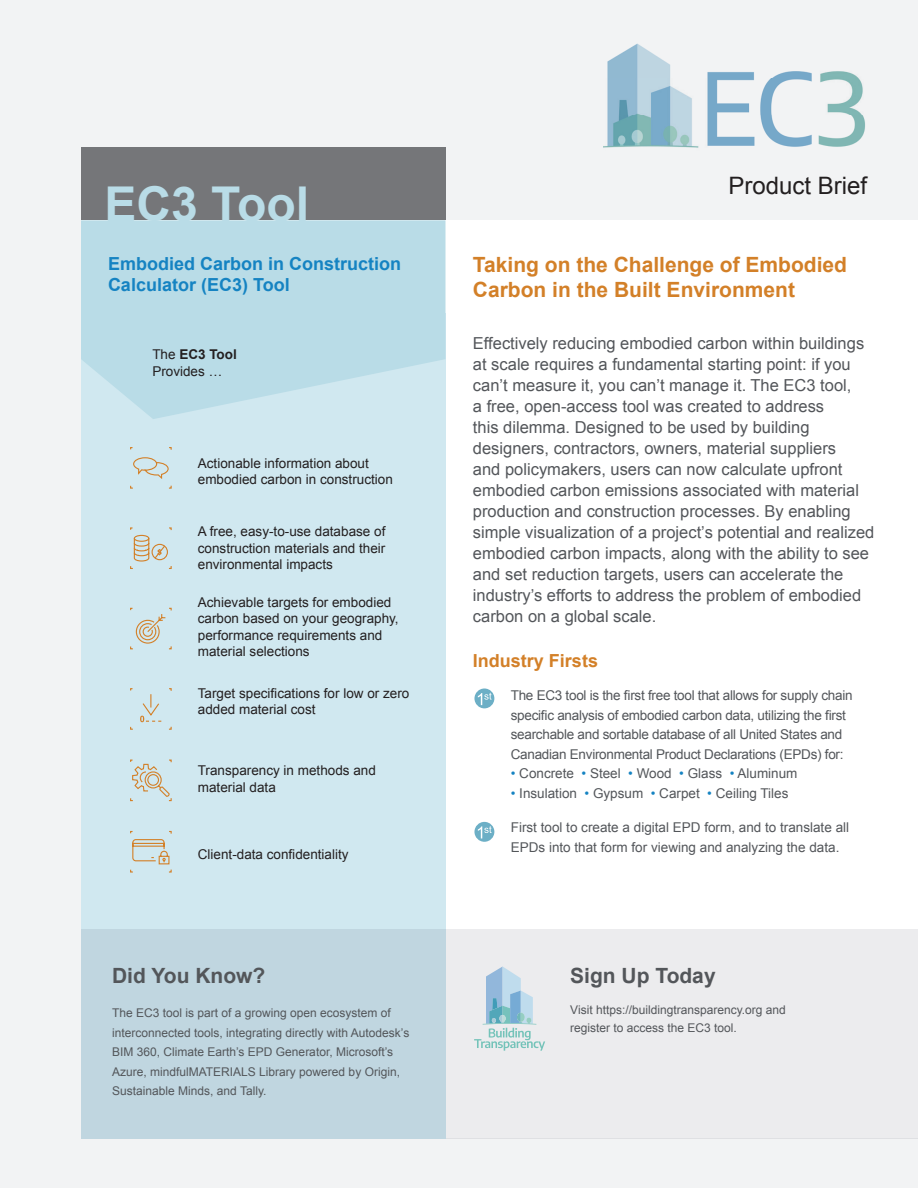
<style>
.page{position:relative;width:918px;height:1188px;background:#f2f3f4}
.page>*{position:absolute;margin:0;border:0;box-sizing:border-box;transform-origin:0 0}
.t1{font:700 48px "Arial";color:#b9dce7}
.t2{font:24px "Arial";color:#231f20}
.Orange_Subhead{font:700 21px/25.2px "Arial";color:#d38028}
.t3{font:700 21px "Arial";color:#53565a}
.t4{font:700 18px/21.6px "Arial";color:#1583c2}
.Orange_Subhead-2{font:700 18px "Arial";color:#d38028}
.Intro_text{font:16.5px/21px "Arial";color:#53565a}
.t5{font:13.5px/16.5px "Arial";color:#231f20}
.Bullet_1{font:13.5px/19.5px "Arial";letter-spacing:-.02em;color:#53565a}
.Bullet_1-2{font:13.5px/19.5px "Arial";color:#53565a}
.t6{font:12px/19.5px "Arial";color:#53565a}
.s1{font-weight:700}
.s2{color:#1583c2}
</style>
<div class="page">
<div style="left:81px;top:220px;width:837px;height:918px;background:#fff"></div>
<div style="left:81px;top:313px;width:365px;height:825px;background:#d0e8f0"></div>
<svg style="left:81px;top:220px;width:365px;height:199px;fill:#b9dce7"></svg>
<div style="left:81px;top:147px;width:365px;height:73px;background:#757679"></div>
<img style="left:604px;top:43px;width:261px;height:105px">
<svg style="left:81px;top:929px;width:837px;height:209px;background:#d8e2e7"></svg>
<svg style="left:474px;top:966px;width:71px;height:85px;background:#c5dae3"></svg>
<svg style="left:130px;top:447px;width:42px;height:42px"></svg>
<svg style="left:130px;top:527px;width:42px;height:42px"></svg>
<svg style="left:130px;top:607px;width:42px;height:43px"></svg>
<svg style="left:130px;top:688px;width:42px;height:42px"></svg>
<svg style="left:130px;top:759px;width:42px;height:43px"></svg>
<svg style="left:130px;top:830px;width:42px;height:43px"></svg>
<div style="left:474px;top:689px;width:20px;height:19px;background:#6cafc6;border-radius:50%"></div>
<svg style="left:478px;top:693px;width:14px;height:12px"></svg>
<svg style="left:474px;top:822px;width:20px;height:20px"></svg>
<svg style="left:478px;top:826px;width:14px;height:12px"></svg>
<h1 class="t1" style="left:105px;top:172px;width:206px">EC3 Tool</h1>
<p class="t4" style="left:108px;top:253px;width:295px">Embodied Carbon in Construction<br>Calculator (EC3) Tool</p>
<p class="t5" style="left:152px;top:346px;width:86px">The <span class="s1">EC3 Tool<br></span>Provides …</p>
<p class="t5" style="left:198px;top:455px;width:197px">Actionable information about embodied carbon in construction</p>
<p class="t5" style="left:198px;top:523px;width:189px;text-align:justify">A free, easy-to-use database of construction materials and their environmental impacts</p>
<p class="t5" style="left:198px;top:594px;width:202px">Achievable targets for embodied carbon based on your geography, performance requirements and material selections</p>
<p class="t5" style="left:198px;top:685px;width:213px">Target specifications for low or zero added material cost</p>
<p class="t5" style="left:198px;top:762px;width:180px">Transparency in methods and material data</p>
<p class="t5" style="left:198px;top:846px;width:152px">Client-data confidentiality</p>
<p class="t3" style="left:112px;top:962px;width:155px">Did You Know?</p>
<p class="t6" style="left:112px;top:1003px;width:299px">The EC3 tool is part of a growing open ecosystem of interconnected tools, integrating directly with Autodesk’s BIM 360, Climate Earth’s EPD Generator, Microsoft’s Azure, mindfulMATERIALS Library powered by Origin, Sustainable Minds, and Tally.</p>
<h2 class="t2" style="left:729px;top:170px;width:140px">Product Brief</h2>
<p class="Orange_Subhead" style="left:473px;top:253px;width:376px">Taking on the Challenge of Embodied<br>Carbon in the Built Environment</p>
<p class="Intro_text" style="left:473px;top:333px;width:403px">Effectively reducing embodied carbon within buildings at scale requires a fundamental starting point: if you can’t measure it, you can’t manage it. The EC3 tool,<br>a free, open-access tool was created to address<br>this dilemma. Designed to be used by building designers, contractors, owners, material suppliers<br>and policymakers, users can now calculate upfront embodied carbon emissions associated with material production and construction processes. By enabling simple visualization of a project’s potential and realized embodied carbon impacts, along with the ability to see and set reduction targets, users can accelerate the industry’s efforts to address the problem of embodied carbon on a global scale.</p>
<p class="Orange_Subhead-2" style="left:473px;top:649px;width:127px">Industry Firsts</p>
<p class="Bullet_1" style="left:511px;top:686px;width:343px">The EC3 tool is the first free tool that allows for supply chain specific analysis of embodied carbon data, utilizing the first searchable and sortable database of all United States and Canadian Environmental Product Declarations (EPDs) for:</p>
<p class="Bullet_1-2" style="left:511px;top:764px;width:288px"><span class="s2">•</span> Concrete <span class="s2">•</span> Steel <span class="s2">•</span> Wood <span class="s2">•</span> Glass <span class="s2">•</span> Aluminum</p>
<p class="Bullet_1-2" style="left:511px;top:784px;width:279px"><span class="s2">•</span> Insulation <span class="s2">•</span> Gypsum <span class="s2">•</span> Carpet <span class="s2">•</span> Ceiling Tiles</p>
<p class="Bullet_1-2" style="left:511px;top:818px;width:340px">First tool to create a digital EPD form, and to translate all<br>EPDs into that form for viewing and analyzing the data.</p>
<p class="t3" style="left:570px;top:962px;width:147px">Sign Up Today</p>
<p class="t6" style="left:570px;top:1001px;width:217px;line-height:18px">Visit https://buildingtransparency.org and register to access the EC3 tool.</p>
</div>
